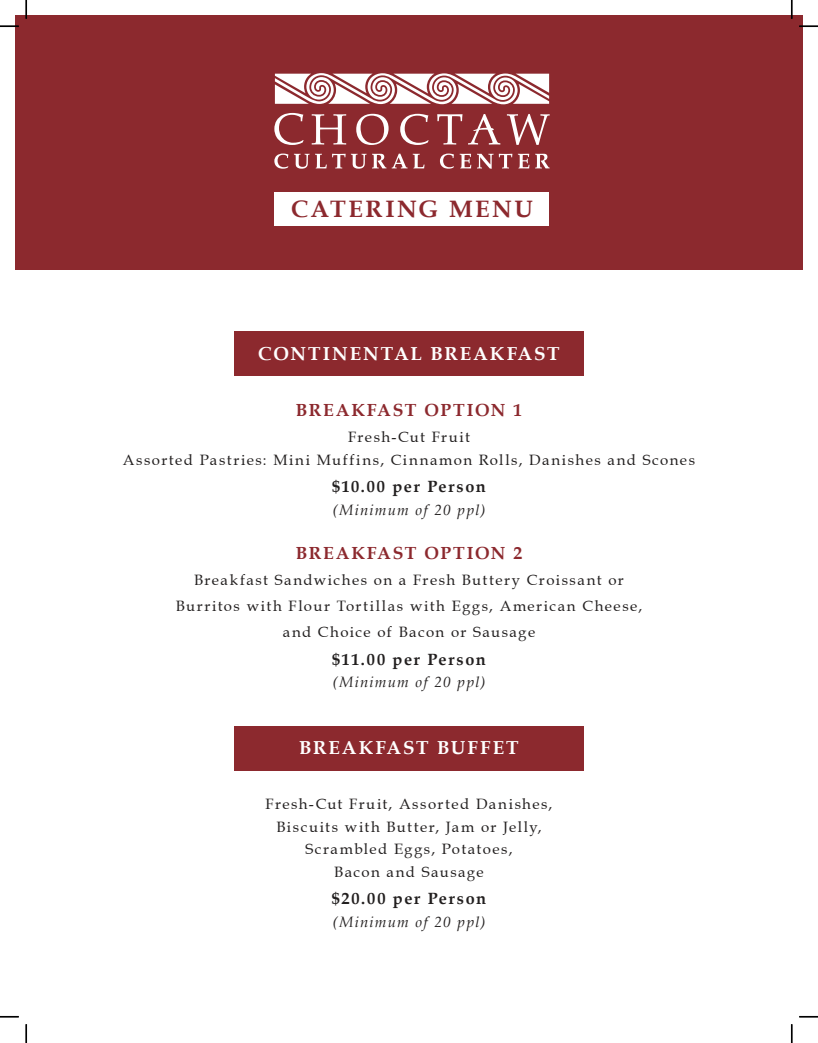
<style>
.page{position:relative;width:818px;height:1043px;background:#fff}
.page>*{position:absolute;margin:0;border:0;box-sizing:border-box;transform-origin:0 0}
.t1{font:700 23.75px "Book Antiqua";letter-spacing:.1em;color:#8c292e}
.t2{font:700 18.75px "Book Antiqua";letter-spacing:.105em;color:#fff}
.t3{font:700 17.5px "Book Antiqua";letter-spacing:.1em;color:#8c292e}
.t4{font:700 16.25px "Book Antiqua";letter-spacing:.1em;color:#221f1f}
.t5{font:15px/22.5px "Book Antiqua";letter-spacing:.1em;color:#221f1f;text-align:center}
.t6{font:italic 15px "Book Antiqua";letter-spacing:.08em;color:#221f1f}
</style>
<div class="page">
<div style="left:234px;top:332px;width:349px;height:44px;background:#8c292e"></div>
<div style="left:15px;top:15px;width:788px;height:254px;background:#8c292e"></div>
<svg style="left:274px;top:113px;width:275px;height:32px"></svg>
<svg style="left:274px;top:153px;width:275px;height:16px"></svg>
<svg style="left:275px;top:73px;width:274px;height:31px"></svg>
<div style="left:275px;top:192px;width:274px;height:34px;background:#fff"></div>
<div style="left:234px;top:726px;width:349px;height:44px;background:#8c292e"></div>
<svg style="left:0;top:25px;width:19px;height:2px"></svg>
<svg style="left:799px;top:25px;width:19px;height:2px"></svg>
<svg style="left:0;top:1015px;width:19px;height:2px"></svg>
<svg style="left:799px;top:1015px;width:19px;height:2px"></svg>
<svg style="left:25px;top:0;width:2px;height:19px"></svg>
<svg style="left:25px;top:1024px;width:2px;height:18px"></svg>
<svg style="left:790px;top:0;width:2px;height:19px"></svg>
<svg style="left:790px;top:1024px;width:2px;height:18px"></svg>
<h1 class="t1" style="left:291px;top:199px;width:243px">CATERING MENU</h1>
<p class="t2" style="left:258px;top:346px;width:303px">CONTINENTAL BREAKFAST</p>
<p class="t3" style="left:296px;top:403px;width:228px">BREAKFAST OPTION 1</p>
<p class="t5" style="left:123px;top:427px;width:573px">Fresh-Cut Fruit<br>Assorted Pastries: Mini Muffins, Cinnamon Rolls, Danishes and Scones</p>
<p class="t4" style="left:332px;top:480px;width:155px">$10.00 per Person</p>
<p class="t6" style="left:332px;top:504px;width:155px">(Minimum of 20 ppl)</p>
<p class="t3" style="left:296px;top:545px;width:228px">BREAKFAST OPTION 2</p>
<p class="t5" style="left:176px;top:568px;width:468px;line-height:26.2px">Breakfast Sandwiches on a Fresh Buttery Croissant or<br>Burritos with Flour Tortillas with Eggs, American Cheese, and Choice of Bacon or Sausage</p>
<p class="t4" style="left:332px;top:652px;width:155px">$11.00 per Person</p>
<p class="t6" style="left:332px;top:676px;width:155px">(Minimum of 20 ppl)</p>
<p class="t2" style="left:299px;top:740px;width:221px">BREAKFAST BUFFET</p>
<p class="t5" style="left:265px;top:794px;width:288px">Fresh-Cut Fruit, Assorted Danishes,<br>Biscuits with Butter, Jam or Jelly,<br>Scrambled Eggs, Potatoes,<br>Bacon and Sausage</p>
<p class="t4" style="left:332px;top:892px;width:156px">$20.00 per Person</p>
<p class="t6" style="left:332px;top:915px;width:155px">(Minimum of 20 ppl)</p>
</div>
